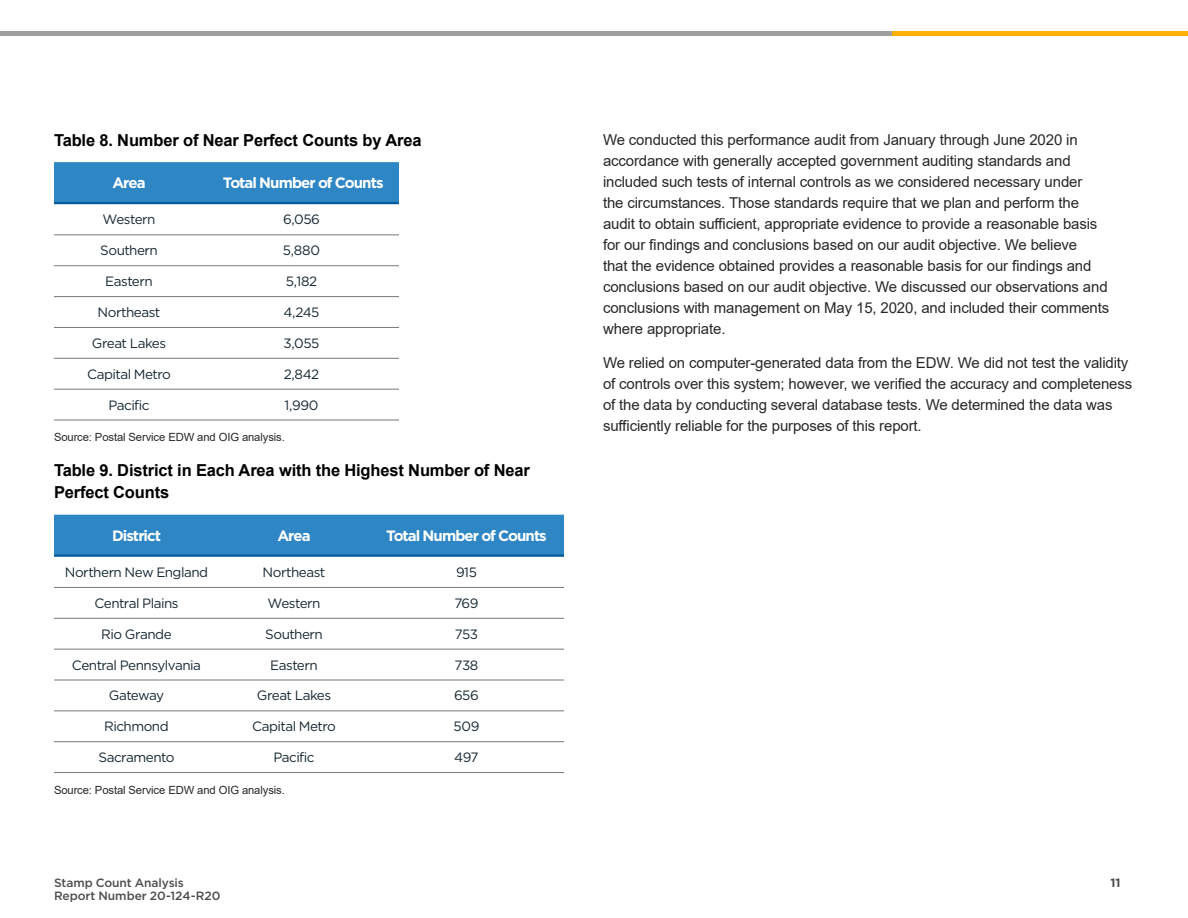
<style>
.page{position:relative;width:1188px;height:918px;background:#fff}
.page>*{position:absolute;margin:0;border:0;box-sizing:border-box;transform-origin:0 0}
.t1{font:700 16.5px/21.8px "Arial";letter-spacing:-.01em;color:#000}
.t2{font:15px/21px "Arial";letter-spacing:-.01em;color:#292829}
.t3{font:700 15px "Gotham";letter-spacing:-.065em;color:#fff}
.t4{font:13.5px "Gotham";letter-spacing:-.04em;color:#172832}
.t5{font:500 12px/13.5px "Gotham";letter-spacing:-.005em;color:#4d4d4f}
.t6{font:700 12px "Gotham";color:#4d4d4f}
.t7{font:11.25px "Arial";letter-spacing:-.01em;color:#292829}
</style>
<div class="page">
<div style="left:54px;top:162px;width:345px;height:40px;background:#2e86c5"></div>
<svg style="left:54px;top:204px;width:345px;height:216px"></svg>
<hr style="left:54px;top:202px;width:150px;height:2px;background:#005a9b">
<hr style="left:204px;top:202px;width:195px;height:2px;background:#005a9b">
<hr style="left:54px;top:235px;width:150px;height:1px;background:#77787b">
<hr style="left:204px;top:235px;width:195px;height:1px;background:#77787b">
<hr style="left:54px;top:265px;width:150px;height:1px;background:#77787b">
<hr style="left:54px;top:296px;width:150px;height:1px;background:#77787b">
<hr style="left:54px;top:358px;width:150px;height:1px;background:#77787b">
<hr style="left:54px;top:389px;width:150px;height:1px;background:#77787b">
<hr style="left:54px;top:420px;width:150px;height:1px;background:#77787b">
<hr style="left:204px;top:265px;width:195px;height:1px;background:#77787b">
<hr style="left:204px;top:296px;width:195px;height:1px;background:#77787b">
<hr style="left:204px;top:358px;width:195px;height:1px;background:#77787b">
<hr style="left:204px;top:389px;width:195px;height:1px;background:#77787b">
<hr style="left:204px;top:420px;width:195px;height:1px;background:#77787b">
<hr style="left:54px;top:327px;width:150px;height:1px;background:#77787b">
<hr style="left:204px;top:327px;width:195px;height:1px;background:#77787b">
<div style="left:54px;top:515px;width:510px;height:40px;background:#2e86c5"></div>
<svg style="left:54px;top:617px;width:510px;height:126px"></svg>
<hr style="left:54px;top:555px;width:165px;height:2px;background:#005a9b">
<hr style="left:219px;top:555px;width:150px;height:2px;background:#005a9b">
<hr style="left:369px;top:555px;width:195px;height:2px;background:#005a9b">
<hr style="left:54px;top:587px;width:165px;height:1px;background:#77787b">
<hr style="left:219px;top:587px;width:150px;height:1px;background:#77787b">
<hr style="left:369px;top:587px;width:195px;height:1px;background:#77787b">
<hr style="left:54px;top:618px;width:165px;height:1px;background:#77787b">
<hr style="left:54px;top:649px;width:165px;height:1px;background:#77787b">
<hr style="left:54px;top:711px;width:165px;height:1px;background:#77787b">
<hr style="left:54px;top:741px;width:165px;height:1px;background:#77787b">
<hr style="left:54px;top:772px;width:165px;height:1px;background:#77787b">
<hr style="left:219px;top:618px;width:150px;height:1px;background:#77787b">
<hr style="left:369px;top:618px;width:195px;height:1px;background:#77787b">
<hr style="left:219px;top:649px;width:150px;height:1px;background:#77787b">
<hr style="left:369px;top:649px;width:195px;height:1px;background:#77787b">
<hr style="left:219px;top:711px;width:150px;height:1px;background:#77787b">
<hr style="left:369px;top:711px;width:195px;height:1px;background:#77787b">
<hr style="left:219px;top:741px;width:150px;height:1px;background:#77787b">
<hr style="left:369px;top:741px;width:195px;height:1px;background:#77787b">
<hr style="left:219px;top:772px;width:150px;height:1px;background:#77787b">
<hr style="left:369px;top:772px;width:195px;height:1px;background:#77787b">
<hr style="left:54px;top:680px;width:165px;height:1px;background:#77787b">
<hr style="left:219px;top:680px;width:150px;height:1px;background:#77787b">
<hr style="left:369px;top:680px;width:195px;height:1px;background:#77787b">
<hr style="left:0;top:32px;width:1188px;height:4px;background:#9e9e9e">
<hr style="left:893px;top:32px;width:295px;height:4px;background:#ffaf00">
<p class="t1" style="left:54px;top:129px;width:369px">Table 8. Number of Near Perfect Counts by Area</p>
<p class="t3" style="left:112px;top:174px;width:35px">Area</p>
<p class="t3" style="left:223px;top:174px;width:162px">Total Number of Counts</p>
<p class="t4" style="left:103px;top:212px;width:54px">Western</p>
<p class="t4" style="left:283px;top:212px;width:38px">6,056</p>
<p class="t4" style="left:100px;top:243px;width:59px">Southern</p>
<p class="t4" style="left:283px;top:243px;width:39px">5,880</p>
<p class="t4" style="left:105px;top:274px;width:49px">Eastern</p>
<p class="t4" style="left:286px;top:274px;width:33px">5,182</p>
<p class="t4" style="left:98px;top:305px;width:64px">Northeast</p>
<p class="t4" style="left:284px;top:305px;width:38px">4,245</p>
<p class="t4" style="left:92px;top:336px;width:76px">Great Lakes</p>
<p class="t4" style="left:283px;top:336px;width:38px">3,055</p>
<p class="t4" style="left:87px;top:366px;width:85px">Capital Metro</p>
<p class="t4" style="left:284px;top:366px;width:37px">2,842</p>
<p class="t4" style="left:109px;top:397px;width:42px">Pacific</p>
<p class="t4" style="left:284px;top:397px;width:36px">1,990</p>
<p class="t7" style="left:54px;top:429px;width:232px">Source: Postal Service EDW and OIG analysis.</p>
<p class="t1" style="left:54px;top:460px;width:477px">Table 9. District in Each Area with the Highest Number of Near<br>Perfect Counts</p>
<p class="t3" style="left:112px;top:527px;width:50px">District</p>
<p class="t3" style="left:277px;top:527px;width:35px">Area</p>
<p class="t3" style="left:386px;top:527px;width:162px">Total Number of Counts</p>
<p class="t4" style="left:65px;top:565px;width:145px">Northern New England</p>
<p class="t4" style="left:263px;top:565px;width:64px">Northeast</p>
<p class="t4" style="left:456px;top:565px;width:22px">915</p>
<p class="t4" style="left:94px;top:596px;width:86px">Central Plains</p>
<p class="t4" style="left:268px;top:596px;width:54px">Western</p>
<p class="t4" style="left:454px;top:596px;width:26px">769</p>
<p class="t4" style="left:101px;top:626px;width:72px">Rio Grande</p>
<p class="t4" style="left:265px;top:626px;width:59px">Southern</p>
<p class="t4" style="left:455px;top:626px;width:25px">753</p>
<p class="t4" style="left:72px;top:657px;width:131px">Central Pennsylvania</p>
<p class="t4" style="left:270px;top:657px;width:49px">Eastern</p>
<p class="t4" style="left:455px;top:657px;width:25px">738</p>
<p class="t4" style="left:109px;top:688px;width:57px">Gateway</p>
<p class="t4" style="left:257px;top:688px;width:76px">Great Lakes</p>
<p class="t4" style="left:454px;top:688px;width:26px">656</p>
<p class="t4" style="left:104px;top:719px;width:66px">Richmond</p>
<p class="t4" style="left:252px;top:719px;width:85px">Capital Metro</p>
<p class="t4" style="left:454px;top:719px;width:27px">509</p>
<p class="t4" style="left:99px;top:750px;width:77px">Sacramento</p>
<p class="t4" style="left:274px;top:750px;width:42px">Pacific</p>
<p class="t4" style="left:454px;top:750px;width:26px">497</p>
<p class="t7" style="left:54px;top:782px;width:232px">Source: Postal Service EDW and OIG analysis.</p>
<p class="t2" style="left:603px;top:129px;width:508px">We conducted this performance audit from January through June 2020 in accordance with generally accepted government auditing standards and included such tests of internal controls as we considered necessary under<br>the circumstances. Those standards require that we plan and perform the audit to obtain sufficient, appropriate evidence to provide a reasonable basis for our findings and conclusions based on our audit objective. We believe<br>that the evidence obtained provides a reasonable basis for our findings and conclusions based on our audit objective. We discussed our observations and conclusions with management on May 15, 2020, and included their comments where appropriate.</p>
<p class="t2" style="left:603px;top:352px;width:531px">We relied on computer-generated data from the EDW. We did not test the validity of controls over this system; however, we verified the accuracy and completeness of the data by conducting several database tests. We determined the data was sufficiently reliable for the purposes of this report.</p>
<p class="t5" style="left:54px;top:875px;width:168px">Stamp Count Analysis<br>Report Number 20-124-R20</p>
<p class="t6" style="left:1111px;top:875px;width:12px">11</p>
</div>
